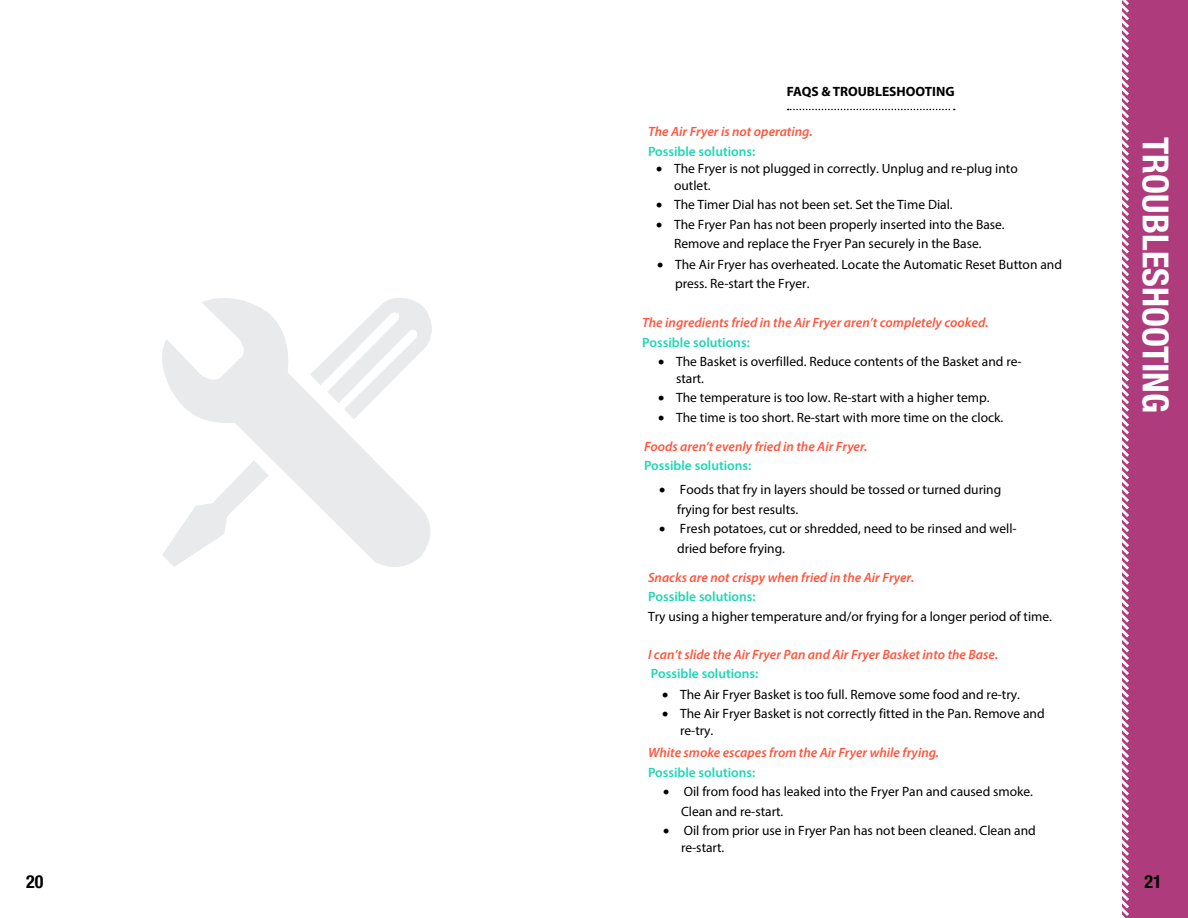
<style>
.page{position:relative;width:1188px;height:918px;background:#fff}
.page>*{position:absolute;margin:0;border:0;box-sizing:border-box;transform-origin:0 0}
.t1{font:700 condensed 36px "Helvetica Neue LT Std";color:#fff}
.t2{font:700 condensed 18px "Helvetica Neue LT Std";color:#000}
.t3{font:13.5px/19.5px "Myriad Pro";color:#000}
.t4{font:italic 600 13.5px "Myriad Pro";color:#ff553d}
.t5{font:600 13.5px "Myriad Pro";color:#1fd6b5}
.t6{font:700 13.5px "Myriad Pro";color:#000}
.s1{font-weight:600;font-style:italic;color:#ff553d}
</style>
<div class="page">
<div style="left:1122px;top:0;width:66px;height:918px;background:#ae3b7c"></div>
<svg style="left:1122px;top:0;width:7px;height:918px"></svg>
<svg style="left:788px;top:109px;width:167px;height:1px"></svg>
<svg style="left:162px;top:298px;width:268px;height:269px;fill:#e9eaeb"></svg>
<svg style="left:310px;top:298px;width:122px;height:121px"></svg>
<svg style="left:162px;top:460px;width:107px;height:107px"></svg>
<p class="t6" style="left:787px;top:83px;width:169px">FAQS &amp; TROUBLESHOOTING</p>
<p class="t4" style="left:648px;top:123px;width:166px">The Air Fryer is not operating.</p>
<p class="t5" style="left:648px;top:143px;width:109px">Possible solutions:</p>
<p class="t3" style="left:674px;top:160px;width:345px;line-height:16.2px;text-indent:-18px">• The Fryer is not plugged in correctly. Unplug and re-plug into outlet.</p>
<p class="t3" style="left:656px;top:195px;width:298px">• The Timer Dial has not been set. Set the Time Dial.</p>
<p class="t3" style="left:656px;top:214px;width:350px;text-align:center">• The Fryer Pan has not been properly inserted into the Base.<br>Remove and replace the Fryer Pan securely in the Base.</p>
<p class="t3" style="left:675px;top:254px;width:388px;text-indent:-18px">• The Air Fryer has overheated. Locate the Automatic Reset Button and press. Re-start the Fryer.</p>
<p class="t4" style="left:642px;top:314px;width:348px">The ingredients fried in the Air Fryer aren’t completely cooked.</p>
<p class="t5" style="left:642px;top:334px;width:109px">Possible solutions:</p>
<p class="t3" style="left:676px;top:354px;width:347px;line-height:16.2px;text-indent:-18px">• The Basket is overfilled. Reduce contents of the Basket and re&shy;start.</p>
<p class="t3" style="left:658px;top:388px;width:333px">• The temperature is too low. Re-start with a higher temp.</p>
<p class="t3" style="left:644px;top:402px;width:361px;line-height:29.1px;text-indent:14px">• The time is too short. Re-start with more time on the clock.<br><span class="s1">Foods aren’t evenly fried in the Air Fryer.</span></p>
<p class="t5" style="left:644px;top:457px;width:109px">Possible solutions:</p>
<p class="t3" style="left:677px;top:480px;width:326px;text-indent:-18px">• Foods that fry in layers should be tossed or turned during frying for best results.</p>
<p class="t3" style="left:677px;top:519px;width:341px;text-indent:-18px">• Fresh potatoes, cut or shredded, need to be rinsed and well&shy;dried before frying.</p>
<p class="t4" style="left:648px;top:569px;width:268px">Snacks are not crispy when fried in the Air Fryer.</p>
<p class="t5" style="left:648px;top:588px;width:109px">Possible solutions:</p>
<p class="t3" style="left:648px;top:606px;width:406px">Try using a higher temperature and/or frying for a longer period of time.</p>
<p class="t4" style="left:648px;top:646px;width:352px">I can’t slide the Air Fryer Pan and Air Fryer Basket into the Base.</p>
<p class="t5" style="left:651px;top:665px;width:109px">Possible solutions:</p>
<p class="t3" style="left:662px;top:684px;width:359px">• The Air Fryer Basket is too full. Remove some food and re-try.</p>
<p class="t3" style="left:680px;top:706px;width:366px;line-height:16.2px;text-indent:-18px">• The Air Fryer Basket is not correctly fitted in the Pan. Remove and re-try.</p>
<p class="t4" style="left:648px;top:744px;width:293px">White smoke escapes from the Air Fryer while frying.</p>
<p class="t5" style="left:648px;top:764px;width:109px">Possible solutions:</p>
<p class="t3" style="left:681px;top:782px;width:354px;text-indent:-18px">• Oil from food has leaked into the Fryer Pan and caused smoke.<br>Clean and re-start.</p>
<p class="t3" style="left:681px;top:823px;width:356px;line-height:16.2px;text-indent:-18px">• Oil from prior use in Fryer Pan has not been cleaned. Clean and re-start.</p>
<h1 class="t1" style="left:1177px;top:137px;width:277px;rotate:90deg">TROUBLESHOOTING</h1>
<h2 class="t2" style="left:26px;top:871px;width:19px">20</h2>
<h2 class="t2" style="left:1145px;top:871px;width:19px">21</h2>
</div>
